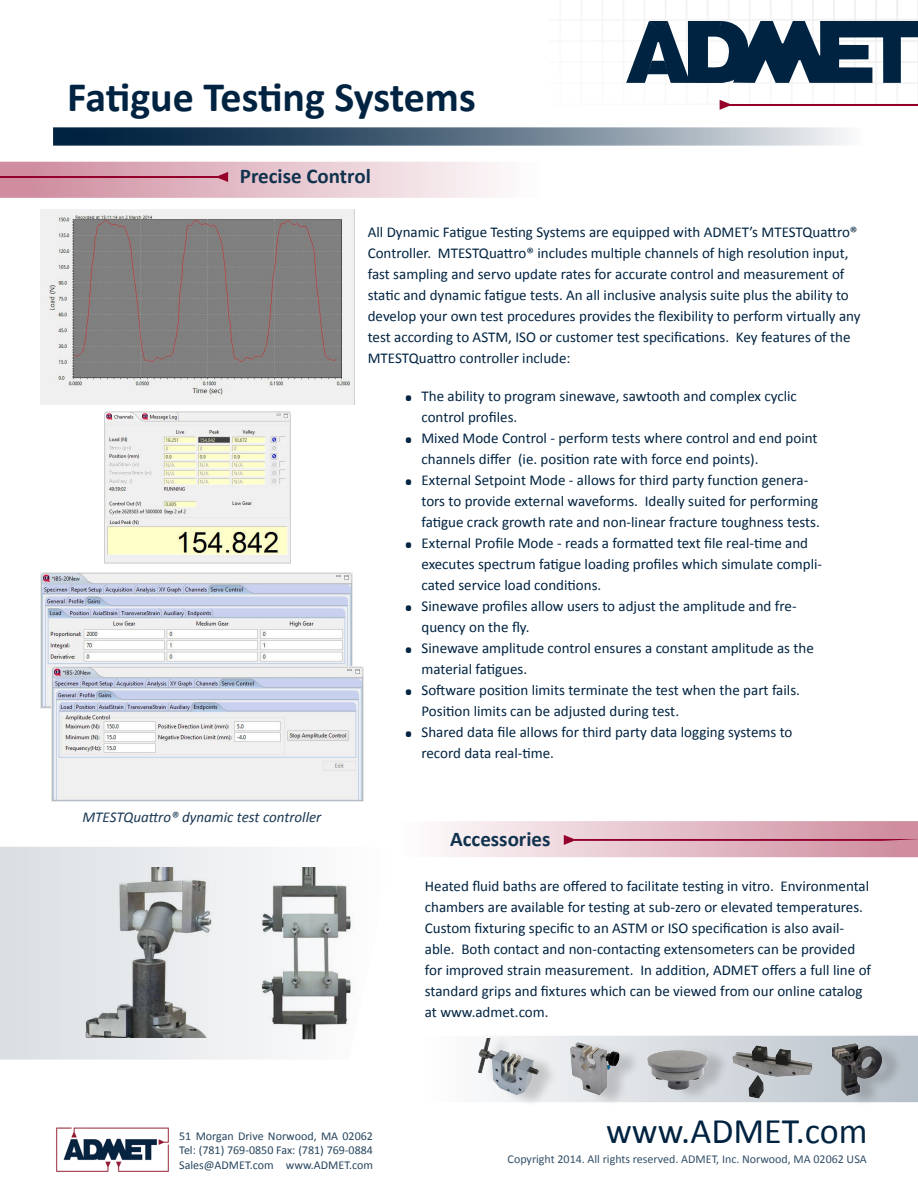
<style>
.page{position:relative;width:918px;height:1188px;background:#fff}
.page>*{position:absolute;margin:0;border:0;box-sizing:border-box;transform-origin:0 0}
.t1{font:700 42px "Calibri";letter-spacing:-.01em;color:#002341}
.t2{font:36px "Calibri";color:#002341}
.t3{font:700 36px "Calibri";color:#002341}
.Paragraph_Style_1{font:700 21px "Calibri";color:#11324e}
.t4{font:15px/21px "Calibri";color:#002341}
.t5{font:italic 15px "Calibri";color:#1a3954}
.t6{font:12px/14.4px "Calibri";color:#27455e;text-align:justify}
.t7{font:12px "Calibri";color:#334f67}
</style>
<div class="page">
<hr style="left:729px;top:104px;width:189px;height:2px;background:#94002a">
<svg style="left:53px;top:127px;width:794px;height:19px;background:#667a8c"></svg>
<svg style="left:720px;top:100px;width:10px;height:10px"></svg>
<svg style="left:626px;top:20px;width:292px;height:63px"></svg>
<img style="left:56px;top:1127px;width:113px;height:45px">
<svg style="left:560px;top:1036px;width:358px;height:66px;background:#ced4da"></svg>
<div style="left:577px;top:1039px;width:64px;height:68px;background:#231f20;opacity:.2"></div>
<img style="left:563px;top:1039px;width:58px;height:59px">
<div style="left:484px;top:1035px;width:76px;height:72px;background:#231f20;opacity:.2"></div>
<img style="left:478px;top:1038px;width:67px;height:59px">
<img style="left:646px;top:1045px;width:52px;height:55px">
<div style="left:838px;top:1040px;width:66px;height:67px;background:#231f20;opacity:.2"></div>
<img style="left:852px;top:1036px;width:34px;height:65px">
<img style="left:698px;top:1035px;width:154px;height:72px">
<svg style="left:442px;top:821px;width:476px;height:36px;background:#e0b8c3"></svg>
<svg style="left:0;top:162px;width:497px;height:36px;background:#e1b9c4"></svg>
<img style="left:40px;top:572px;width:313px;height:136px">
<img style="left:51px;top:666px;width:313px;height:136px">
<img style="left:105px;top:412px;width:185px;height:152px">
<img style="left:40px;top:210px;width:315px;height:195px">
<svg style="left:0;top:847px;width:354px;height:213px"></svg>
<h1 class="t1" style="left:67px;top:70px;width:410px">Fatigue Testing Systems</h1>
<p class="Paragraph_Style_1" style="left:240px;top:163px;width:133px">Precise Control</p>
<p class="t5" style="left:82px;top:807px;width:240px">MTESTQuattro® dynamic test controller</p>
<p class="t4" style="left:368px;top:221px;width:494px">All Dynamic Fatigue Testing Systems are equipped with ADMET’s MTESTQuattro® Controller. MTESTQuattro® includes multiple channels of high resolution input, fast sampling and servo update rates for accurate control and measurement of static and dynamic fatigue tests. An all inclusive analysis suite plus the ability to develop your own test procedures provides the flexibility to perform virtually any test according to ASTM, ISO or customer test specifications. Key features of the MTESTQuattro controller include:</p>
<p class="t4" style="left:422px;top:386px;width:377px">The ability to program sinewave, sawtooth and complex cyclic control profiles.</p>
<p class="t4" style="left:422px;top:428px;width:398px">Mixed Mode Control - perform tests where control and end point channels differ (ie. position rate with force end points).</p>
<p class="t4" style="left:422px;top:470px;width:400px">External Setpoint Mode - allows for third party function genera&shy;tors to provide external waveforms. Ideally suited for performing fatigue crack growth rate and non-linear fracture toughness tests.</p>
<p class="t4" style="left:422px;top:533px;width:402px">External Profile Mode - reads a formatted text file real-time and executes spectrum fatigue loading profiles which simulate compli&shy;cated service load conditions.</p>
<p class="t4" style="left:422px;top:596px;width:377px">Sinewave profiles allow users to adjust the amplitude and fre&shy;quency on the fly.</p>
<p class="t4" style="left:422px;top:638px;width:394px">Sinewave amplitude control ensures a constant amplitude as the material fatigues.</p>
<p class="t4" style="left:422px;top:680px;width:380px">Software position limits terminate the test when the part fails.<br>Position limits can be adjusted during test.</p>
<p class="t4" style="left:422px;top:722px;width:373px">Shared data file allows for third party data logging systems to record data real-time.</p>
<p class="t3" style="left:404px;top:366px;width:11px">.</p>
<p class="t3" style="left:404px;top:408px;width:11px">.</p>
<p class="t3" style="left:404px;top:450px;width:11px">.</p>
<p class="t3" style="left:404px;top:513px;width:11px">.</p>
<p class="t3" style="left:404px;top:576px;width:11px">.</p>
<p class="t3" style="left:404px;top:618px;width:11px">.</p>
<p class="t3" style="left:404px;top:660px;width:11px">.</p>
<p class="t3" style="left:404px;top:702px;width:11px">.</p>
<p class="Paragraph_Style_1" style="left:450px;top:825px;width:102px">Accessories</p>
<p class="t4" style="left:425px;top:876px;width:448px">Heated fluid baths are offered to facilitate testing in vitro. Environmental chambers are available for testing at sub-zero or elevated temperatures.<br>Custom fixturing specific to an ASTM or ISO specification is also avail&shy;able. Both contact and non-contacting extensometers can be provided for improved strain measurement. In addition, ADMET offers a full line of standard grips and fixtures which can be viewed from our online catalog at www.admet.com.</p>
<p class="t6" style="left:179px;top:1129px;width:195px">51 Morgan Drive Norwood, MA 02062<br>Tel: (781) 769-0850 Fax: (781) 769-0884<br>Sales@ADMET.com www.ADMET.com</p>
<h2 class="t2" style="left:606px;top:1108px;width:263px">www.ADMET.com</h2>
<p class="t7" style="left:508px;top:1151px;width:361px">Copyright 2014. All rights reserved. ADMET, Inc. Norwood, MA 02062 USA</p>
</div>
